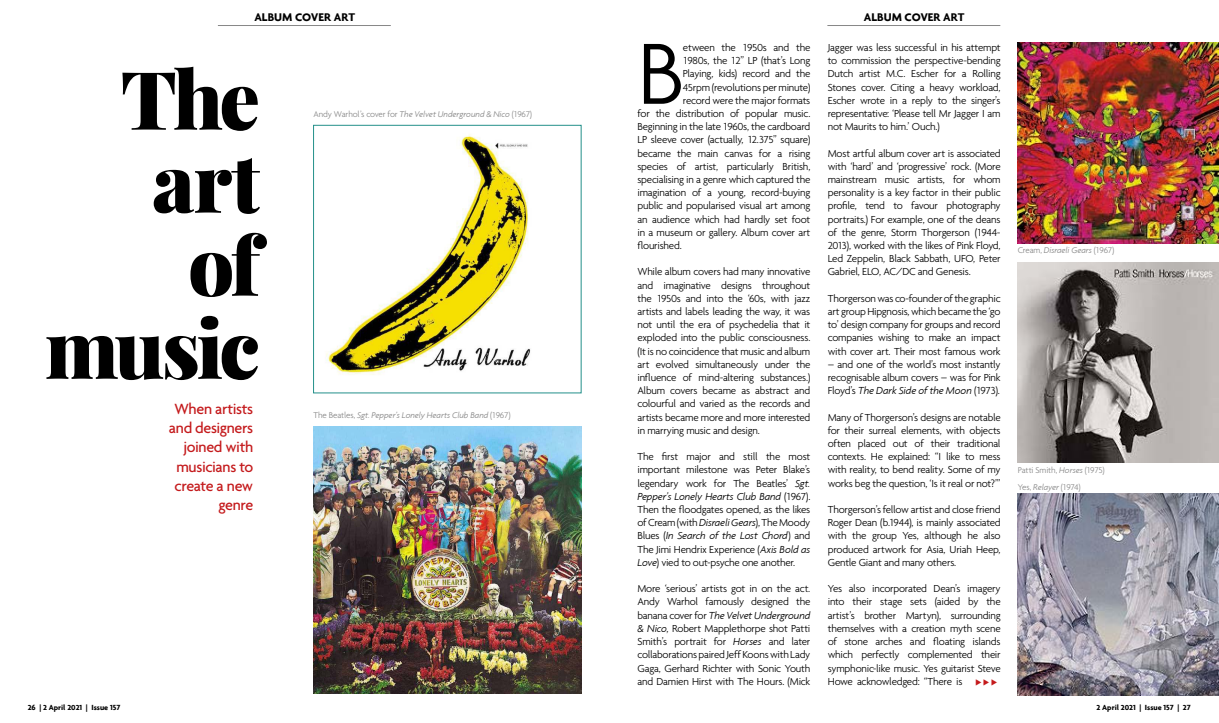
<style>
.page{position:relative;width:1219px;height:723px;background:#fff}
.page>*{position:absolute;margin:0;border:0;box-sizing:border-box;transform-origin:0 0}
.t1{font:300 93.8px "Agenda";color:#000}
.t2{font:900 80.6px/83px "Playfair Display";letter-spacing:-.045em;color:#000;text-align:right}
.t3{font:500 16px/19.2px "Agenda";letter-spacing:-.025em;color:#c41a1c;text-align:right}
.t4{font:700 12px "Agenda";color:#000}
.t5{font:300 11px/13.2px "Agenda";letter-spacing:-.025em;color:#000;text-align:justify}
.t6{font:300 9px/17.3px "Agenda";letter-spacing:-.02em;color:#878787}
.t7{font:italic 300 9px "Agenda";letter-spacing:-.005em;color:#878787}
.t8{font:700 8px "Agenda";color:#000}
.s1{font-style:italic}
.s2{font-style:normal}
</style>
<div class="page">
<hr style="left:218px;top:25px;width:173px;height:1px;background:#878787">
<img style="left:326px;top:134px;width:205px;height:241px">
<div style="left:313px;top:125px;width:268px;height:268px;border:1px solid #23908a"></div>
<img style="left:313px;top:427px;width:268px;height:266px">
<img style="left:1018px;top:43px;width:201px;height:201px">
<hr style="left:827px;top:25px;width:173px;height:1px;background:#878787">
<img style="left:1018px;top:262px;width:201px;height:200px">
<img style="left:1018px;top:494px;width:201px;height:201px">
<p class="t4" style="left:254px;top:10px;width:102px">ALBUM COVER ART</p>
<h2 class="t2" style="left:45px;top:51px;width:217px">The art<br>of music</h2>
<h3 class="t3" style="left:169px;top:399px;width:86px">When artists and designers joined with musicians to create a new genre</h3>
<p class="t6" style="left:314px;top:105px;width:220px">Andy Warhol’s cover for <span class="s1">The Velvet Underground &amp; Nico</span> (1967)</p>
<p class="t7" style="left:314px;top:410px;width:198px"><span class="s2">The Beatles,</span> Sgt. Pepper’s Lonely Hearts Club Band <span class="s2">(1967)</span></p>
<h1 class="t1" style="left:637px;top:19px;width:49px">B</h1>
<p class="t5" style="left:683px;top:41px;width:129px">etween the 1950s and the</p>
<p class="t5" style="left:683px;top:54px;width:129px">1980s, the 12” LP (that’s Long</p>
<p class="t5" style="left:683px;top:67px;width:129px">Playing, kids) record and the</p>
<p class="t5" style="left:683px;top:80px;width:129px">45rpm (revolutions per minute)</p>
<p class="t5" style="left:683px;top:93px;width:129px">record were the major formats</p>
<p class="t5" style="left:637px;top:107px;width:174px">for the distribution of popular music.</p>
<p class="t5" style="left:637px;top:120px;width:174px">Beginning in the late 1960s, the cardboard</p>
<p class="t5" style="left:637px;top:133px;width:174px">LP sleeve cover (actually, 12.375” square)</p>
<p class="t5" style="left:637px;top:146px;width:174px">became the main canvas for a rising</p>
<p class="t5" style="left:637px;top:159px;width:174px">species of artist, particularly British,</p>
<p class="t5" style="left:637px;top:173px;width:174px">specialising in a genre which captured the</p>
<p class="t5" style="left:637px;top:186px;width:174px">imagination of a young, record-buying</p>
<p class="t5" style="left:637px;top:199px;width:174px">public and popularised visual art among</p>
<p class="t5" style="left:637px;top:212px;width:174px">an audience which had hardly set foot</p>
<p class="t5" style="left:637px;top:225px;width:174px">in a museum or gallery. Album cover art</p>
<p class="t5" style="left:637px;top:239px;width:46px">flourished.</p>
<p class="t5" style="left:637px;top:265px;width:174px">While album covers had many innovative and imaginative designs throughout the 1950s and into the ‘60s, with jazz artists and labels leading the way, it was not until the era of psychedelia that it exploded into the public consciousness. (It is no coincidence that music and album art evolved simultaneously under the influence of mind-altering substances.)<br>Album covers became as abstract and colourful and varied as the records and artists became more and more interested in marrying music and design.</p>
<p class="t5" style="left:637px;top:450px;width:174px">The first major and still the most important milestone was Peter Blake’s legendary work for The Beatles’ <span class="s1">Sgt.<br>Pepper’s Lonely Hearts Club Band</span> (1967).<br>Then the floodgates opened, as the likes of Cream (with <span class="s1">Disraeli Gears</span>), The Moody Blues (<span class="s1">In Search of the Lost Chord</span>) and The Jimi Hendrix Experience (<span class="s1">Axis Bold as Love</span>) vied to out-psyche one another.</p>
<p class="t5" style="left:637px;top:582px;width:174px">More ‘serious’ artists got in on the act.<br>Andy Warhol famously designed the banana cover for <span class="s1">The Velvet Underground &amp; Nico</span>, Robert Mapplethorpe shot Patti Smith’s portrait for <span class="s1">Horses</span> and later collaborations paired Jeff Koons with Lady Gaga, Gerhard Richter with Sonic Youth and Damien Hirst with The Hours. (Mick</p>
<p class="t4" style="left:864px;top:10px;width:102px">ALBUM COVER ART</p>
<p class="t5" style="left:828px;top:41px;width:174px">Jagger was less successful in his attempt to commission the perspective-bending Dutch artist M.C. Escher for a Rolling Stones cover. Citing a heavy workload, Escher wrote in a reply to the singer’s representative: ‘Please tell Mr Jagger I am not Maurits to him.’ Ouch.)</p>
<p class="t5" style="left:828px;top:146px;width:174px">Most artful album cover art is associated with ‘hard’ and ‘progressive’ rock. (More mainstream music artists, for whom personality is a key factor in their public profile, tend to favour photography portraits.) For example, one of the deans of the genre, Storm Thorgerson (1944- 2013), worked with the likes of Pink Floyd, Led Zeppelin, Black Sabbath, UFO, Peter Gabriel, ELO, AC/DC and Genesis.</p>
<p class="t5" style="left:828px;top:291px;width:174px">Thorgerson was co-founder of the graphic art group Hipgnosis, which became the ‘go to’ design company for groups and record companies wishing to make an impact with cover art. Their most famous work</p>
<p class="t5" style="left:828px;top:357px;width:174px">– and one of the world’s most instantly recognisable album covers – was for Pink Floyd’s <span class="s1">The Dark Side of the Moon</span> (1973).</p>
<p class="t5" style="left:828px;top:410px;width:174px">Many of Thorgerson’s designs are notable for their surreal elements, with objects often placed out of their traditional contexts. He explained: “I like to mess with reality, to bend reality. Some of my works beg the question, ‘Is it real or not?’”</p>
<p class="t5" style="left:828px;top:503px;width:174px">Thorgerson’s fellow artist and close friend Roger Dean (b.1944), is mainly associated with the group Yes, although he also produced artwork for Asia, Uriah Heep, Gentle Giant and many others.</p>
<p class="t5" style="left:828px;top:582px;width:174px">Yes also incorporated Dean’s imagery into their stage sets (aided by the artist’s brother Martyn), surrounding themselves with a creation myth scene of stone arches and floating islands which perfectly complemented their symphonic-like music. Yes guitarist Steve Howe acknowledged: “There is</p>
<p class="t7" style="left:1018px;top:245px;width:98px"><span class="s2">Cream,</span> Disraeli Gears <span class="s2">(1967)</span></p>
<p class="t6" style="left:1018px;top:461px;width:88px">Patti Smith, <span class="s1">Horses</span> (1975)<br>Yes, <span class="s1">Relayer</span> (1974)</p>
<p class="t8" style="left:28px;top:703px;width:94px">26 | 2 April 2021 | Issue 157</p>
<p class="t8" style="left:1096px;top:702px;width:96px">2 April 2021 | Issue 157 | 27</p>
</div>
